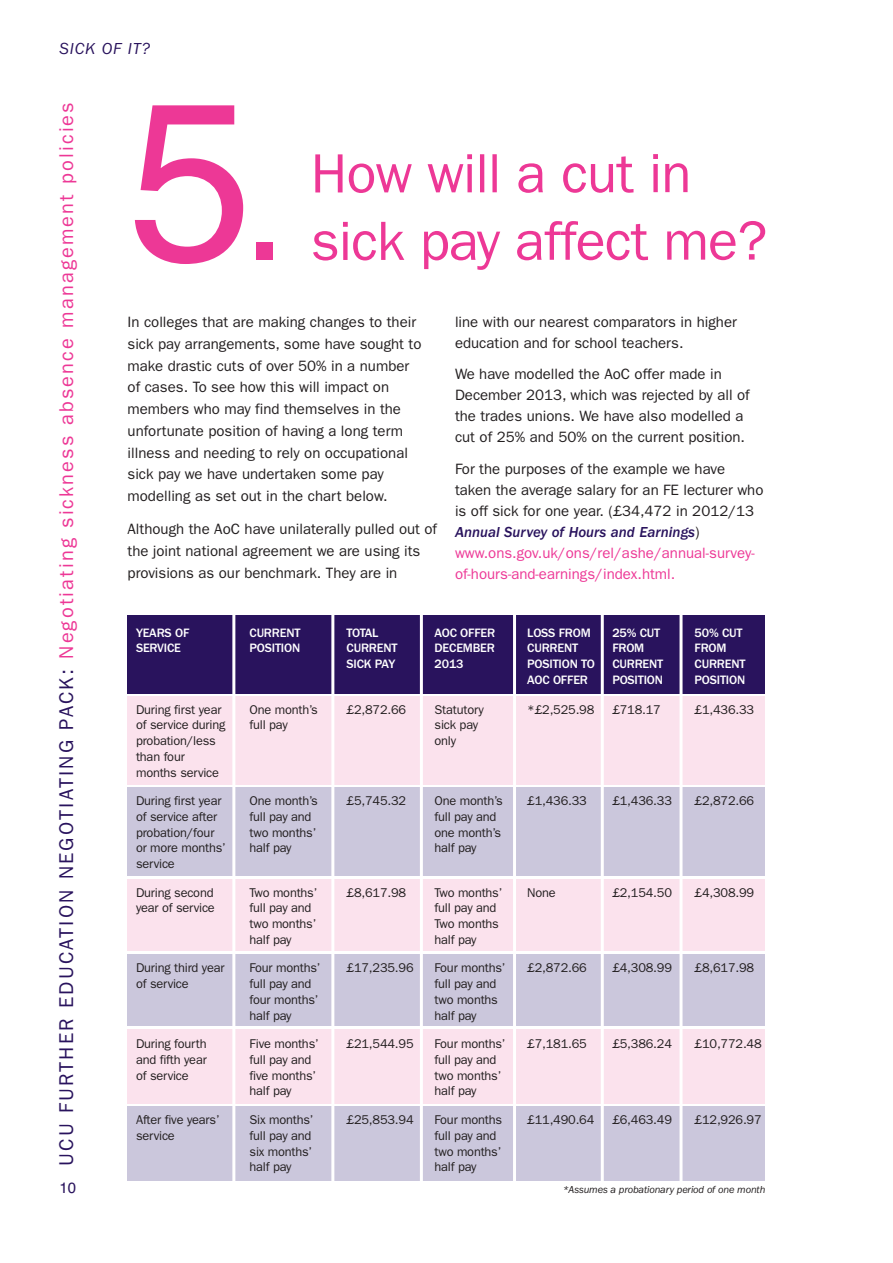
<style>
.page{position:relative;width:893px;height:1263px;background:#fff}
.page>*{position:absolute;margin:0;border:0;box-sizing:border-box;transform-origin:0 0}
.t1{font:225px "Helvetica";color:#ed3896}
.t2{font:55.5px "Franklin Gothic";letter-spacing:-.015em;color:#ed3896}
.t3{font:20.1px "Franklin Gothic";letter-spacing:.11em;color:#ed3896}
.t4{font:italic 16.5px "Franklin Gothic";letter-spacing:.05em;color:#29135d}
.t5{font:15px/21.8px "Franklin Gothic";color:#231f20}
.t6{font:15px "Helvetica";color:#29135d}
.t7{font:12.75px/15.8px "Franklin Gothic";letter-spacing:-.015em;color:#231f20}
.t8{font:500 12.6px "Franklin Gothic";letter-spacing:-.015em;color:#fff}
.t9{font:italic 10.5px "Franklin Gothic";letter-spacing:-.015em;color:#231f20}
.s1{color:#29135d}
.s2{font-size:166.5px}
.s3{font-weight:500;font-style:italic;color:#29135d}
.s4{color:#ed3896}
</style>
<div class="page">
<div style="left:128px;top:696px;width:637px;height:89px;background:#fbe2ed"></div>
<div style="left:128px;top:879px;width:637px;height:72px;background:#fbe2ed"></div>
<div style="left:128px;top:954px;width:637px;height:72px;background:#cbc7dc"></div>
<div style="left:128px;top:1106px;width:637px;height:75px;background:#cbc7dc"></div>
<div style="left:128px;top:1029px;width:637px;height:74px;background:#fbe2ed"></div>
<div style="left:128px;top:787px;width:637px;height:89px;background:#cbc7dc"></div>
<div style="left:128px;top:615px;width:637px;height:79px;background:#29135d"></div>
<hr style="left:232px;top:614px;width:3px;height:569px;background:#fff">
<hr style="left:331px;top:612px;width:3px;height:569px;background:#fff">
<hr style="left:420px;top:614px;width:3px;height:569px;background:#fff">
<hr style="left:513px;top:614px;width:3px;height:569px;background:#fff">
<hr style="left:601px;top:613px;width:3px;height:569px;background:#fff">
<hr style="left:679px;top:613px;width:3px;height:569px;background:#fff">
<p class="t4" style="left:60px;top:43px;width:92px">SICK OF IT?</p>
<h3 class="t3" style="left:59px;top:1166px;width:1065px;rotate:-90deg"><span class="s1">UCU FURTHER EDUCATION NEGOTIATING PACK:</span> Negotiating sickness absence management policies</h3>
<p class="t6" style="left:60px;top:1179px;width:18px">10</p>
<h1 class="t1" style="left:128px;top:51px;width:162px">5<span class="s2">.</span></h1>
<h2 class="t2" style="left:311px;top:154px;width:382px">How will a cut in</h2>
<h2 class="t2" style="left:311px;top:222px;width:458px">sick pay affect me?</h2>
<p class="t5" style="left:128px;top:312px;width:295px">In colleges that are making changes to their sick pay arrangements, some have sought to make drastic cuts of over 50% in a number of cases. To see how this will impact on members who may find themselves in the unfortunate position of having a long term illness and needing to rely on occupational sick pay we have undertaken some pay modelling as set out in the chart below.</p>
<p class="t5" style="left:128px;top:519px;width:311px">Although the AoC have unilaterally pulled out of the joint national agreement we are using its provisions as our benchmark. They are in</p>
<p class="t5" style="left:455px;top:313px;width:283px;line-height:21px">line with our nearest comparators in higher education and for school teachers.</p>
<p class="t5" style="left:455px;top:365px;width:296px;line-height:21px">We have modelled the AoC offer made in December 2013, which was rejected by all of the trades unions. We have also modelled a cut of 25% and 50% on the current position.</p>
<p class="t5" style="left:455px;top:459px;width:310px;line-height:21px">For the purposes of the example we have taken the average salary for an FE lecturer who is off sick for one year. (£34,472 in 2012/13<br><span class="s3">Annual Survey of Hours and Earnings</span>) <span class="s4">www.ons.gov.uk/ons/rel/ashe/annual-survey&shy;of-hours-and-earnings/index.html.</span></p>
<p class="t8" style="left:136px;top:628px;width:55px">YEARS OF</p>
<p class="t8" style="left:250px;top:628px;width:52px">CURRENT</p>
<p class="t8" style="left:347px;top:628px;width:33px">TOTAL</p>
<p class="t8" style="left:435px;top:628px;width:62px">AOC OFFER</p>
<p class="t8" style="left:527px;top:628px;width:65px">LOSS FROM</p>
<p class="t8" style="left:612px;top:628px;width:49px">25% CUT</p>
<p class="t8" style="left:695px;top:628px;width:49px">50% CUT</p>
<p class="t8" style="left:136px;top:644px;width:46px">SERVICE</p>
<p class="t8" style="left:250px;top:644px;width:52px">POSITION</p>
<p class="t8" style="left:347px;top:644px;width:52px">CURRENT</p>
<p class="t8" style="left:435px;top:644px;width:62px">DECEMBER</p>
<p class="t8" style="left:527px;top:644px;width:52px">CURRENT</p>
<p class="t8" style="left:612px;top:644px;width:34px">FROM</p>
<p class="t8" style="left:695px;top:644px;width:34px">FROM</p>
<p class="t8" style="left:347px;top:660px;width:50px">SICK PAY</p>
<p class="t8" style="left:435px;top:660px;width:31px">2013</p>
<p class="t8" style="left:527px;top:660px;width:69px">POSITION TO</p>
<p class="t8" style="left:612px;top:660px;width:52px">CURRENT</p>
<p class="t8" style="left:695px;top:660px;width:52px">CURRENT</p>
<p class="t8" style="left:527px;top:675px;width:62px">AOC OFFER</p>
<p class="t8" style="left:612px;top:675px;width:52px">POSITION</p>
<p class="t8" style="left:695px;top:675px;width:52px">POSITION</p>
<p class="t7" style="left:136px;top:702px;width:87px">During first year</p>
<p class="t7" style="left:250px;top:702px;width:70px">One month’s</p>
<p class="t7" style="left:347px;top:702px;width:61px">£2,872.66</p>
<p class="t7" style="left:435px;top:702px;width:51px">Statutory</p>
<p class="t7" style="left:527px;top:702px;width:69px">*£2,525.98</p>
<p class="t7" style="left:612px;top:702px;width:50px">£718.17</p>
<p class="t7" style="left:695px;top:702px;width:61px">£1,436.33</p>
<p class="t7" style="left:136px;top:718px;width:91px">of service during</p>
<p class="t7" style="left:250px;top:718px;width:40px">full pay</p>
<p class="t7" style="left:435px;top:718px;width:45px">sick pay</p>
<p class="t7" style="left:136px;top:734px;width:81px">probation/less</p>
<p class="t7" style="left:435px;top:734px;width:23px">only</p>
<p class="t7" style="left:136px;top:750px;width:85px">than four months service</p>
<p class="t7" style="left:136px;top:794px;width:87px">During first year</p>
<p class="t7" style="left:250px;top:794px;width:70px">One month’s</p>
<p class="t7" style="left:347px;top:794px;width:61px">£5,745.32</p>
<p class="t7" style="left:435px;top:794px;width:70px">One month’s</p>
<p class="t7" style="left:527px;top:794px;width:61px">£1,436.33</p>
<p class="t7" style="left:612px;top:794px;width:61px">£1,436.33</p>
<p class="t7" style="left:695px;top:794px;width:61px">£2,872.66</p>
<p class="t7" style="left:136px;top:810px;width:83px">of service after</p>
<p class="t7" style="left:250px;top:810px;width:63px">full pay and</p>
<p class="t7" style="left:435px;top:810px;width:63px">full pay and</p>
<p class="t7" style="left:136px;top:825px;width:80px">probation/four</p>
<p class="t7" style="left:250px;top:825px;width:68px">two months’</p>
<p class="t7" style="left:435px;top:825px;width:68px">one month’s</p>
<p class="t7" style="left:136px;top:841px;width:91px">or more months’</p>
<p class="t7" style="left:250px;top:841px;width:43px">half pay</p>
<p class="t7" style="left:435px;top:841px;width:43px">half pay</p>
<p class="t7" style="left:136px;top:857px;width:40px">service</p>
<p class="t7" style="left:136px;top:885px;width:79px">During second</p>
<p class="t7" style="left:250px;top:885px;width:69px">Two months’</p>
<p class="t7" style="left:347px;top:885px;width:61px">£8,617.98</p>
<p class="t7" style="left:435px;top:885px;width:69px">Two months’</p>
<p class="t7" style="left:527px;top:885px;width:30px">None</p>
<p class="t7" style="left:612px;top:885px;width:61px">£2,154.50</p>
<p class="t7" style="left:695px;top:885px;width:61px">£4,308.99</p>
<p class="t7" style="left:136px;top:901px;width:80px">year of service</p>
<p class="t7" style="left:250px;top:901px;width:63px">full pay and</p>
<p class="t7" style="left:435px;top:901px;width:63px">full pay and</p>
<p class="t7" style="left:250px;top:917px;width:68px">two months’</p>
<p class="t7" style="left:435px;top:917px;width:66px">Two months</p>
<p class="t7" style="left:250px;top:933px;width:43px">half pay</p>
<p class="t7" style="left:435px;top:933px;width:43px">half pay</p>
<p class="t7" style="left:136px;top:961px;width:90px">During third year</p>
<p class="t7" style="left:250px;top:961px;width:73px">Four months’</p>
<p class="t7" style="left:347px;top:961px;width:69px">£17,235.96</p>
<p class="t7" style="left:435px;top:961px;width:73px">Four months’</p>
<p class="t7" style="left:527px;top:961px;width:61px">£2,872.66</p>
<p class="t7" style="left:612px;top:961px;width:61px">£4,308.99</p>
<p class="t7" style="left:695px;top:961px;width:61px">£8,617.98</p>
<p class="t7" style="left:136px;top:977px;width:54px">of service</p>
<p class="t7" style="left:250px;top:977px;width:63px">full pay and</p>
<p class="t7" style="left:435px;top:977px;width:63px">full pay and</p>
<p class="t7" style="left:250px;top:993px;width:71px">four months’</p>
<p class="t7" style="left:435px;top:993px;width:65px">two months</p>
<p class="t7" style="left:250px;top:1008px;width:43px">half pay</p>
<p class="t7" style="left:435px;top:1008px;width:43px">half pay</p>
<p class="t7" style="left:136px;top:1037px;width:72px">During fourth</p>
<p class="t7" style="left:250px;top:1037px;width:71px">Five months’</p>
<p class="t7" style="left:347px;top:1037px;width:69px">£21,544.95</p>
<p class="t7" style="left:435px;top:1037px;width:73px">Four months’</p>
<p class="t7" style="left:527px;top:1037px;width:61px">£7,181.65</p>
<p class="t7" style="left:612px;top:1037px;width:61px">£5,386.24</p>
<p class="t7" style="left:695px;top:1037px;width:69px">£10,772.48</p>
<p class="t7" style="left:136px;top:1053px;width:72px">and fifth year</p>
<p class="t7" style="left:250px;top:1053px;width:63px">full pay and</p>
<p class="t7" style="left:435px;top:1053px;width:63px">full pay and</p>
<p class="t7" style="left:136px;top:1068px;width:54px">of service</p>
<p class="t7" style="left:250px;top:1068px;width:68px">five months’</p>
<p class="t7" style="left:435px;top:1068px;width:68px">two months’</p>
<p class="t7" style="left:250px;top:1084px;width:43px">half pay</p>
<p class="t7" style="left:435px;top:1084px;width:43px">half pay</p>
<p class="t7" style="left:136px;top:1113px;width:85px">After five years’</p>
<p class="t7" style="left:250px;top:1113px;width:66px">Six months’</p>
<p class="t7" style="left:347px;top:1113px;width:69px">£25,853.94</p>
<p class="t7" style="left:435px;top:1113px;width:69px">Four months</p>
<p class="t7" style="left:527px;top:1113px;width:69px">£11,490.64</p>
<p class="t7" style="left:612px;top:1113px;width:61px">£6,463.49</p>
<p class="t7" style="left:695px;top:1113px;width:69px">£12,926.97</p>
<p class="t7" style="left:136px;top:1128px;width:40px">service</p>
<p class="t7" style="left:250px;top:1128px;width:63px">full pay and</p>
<p class="t7" style="left:435px;top:1128px;width:63px">full pay and</p>
<p class="t7" style="left:250px;top:1144px;width:64px">six months’</p>
<p class="t7" style="left:435px;top:1144px;width:68px">two months’</p>
<p class="t7" style="left:250px;top:1160px;width:43px">half pay</p>
<p class="t7" style="left:435px;top:1160px;width:43px">half pay</p>
<p class="t9" style="left:563px;top:1186px;width:204px">*Assumes a probationary period of one month</p>
</div>
